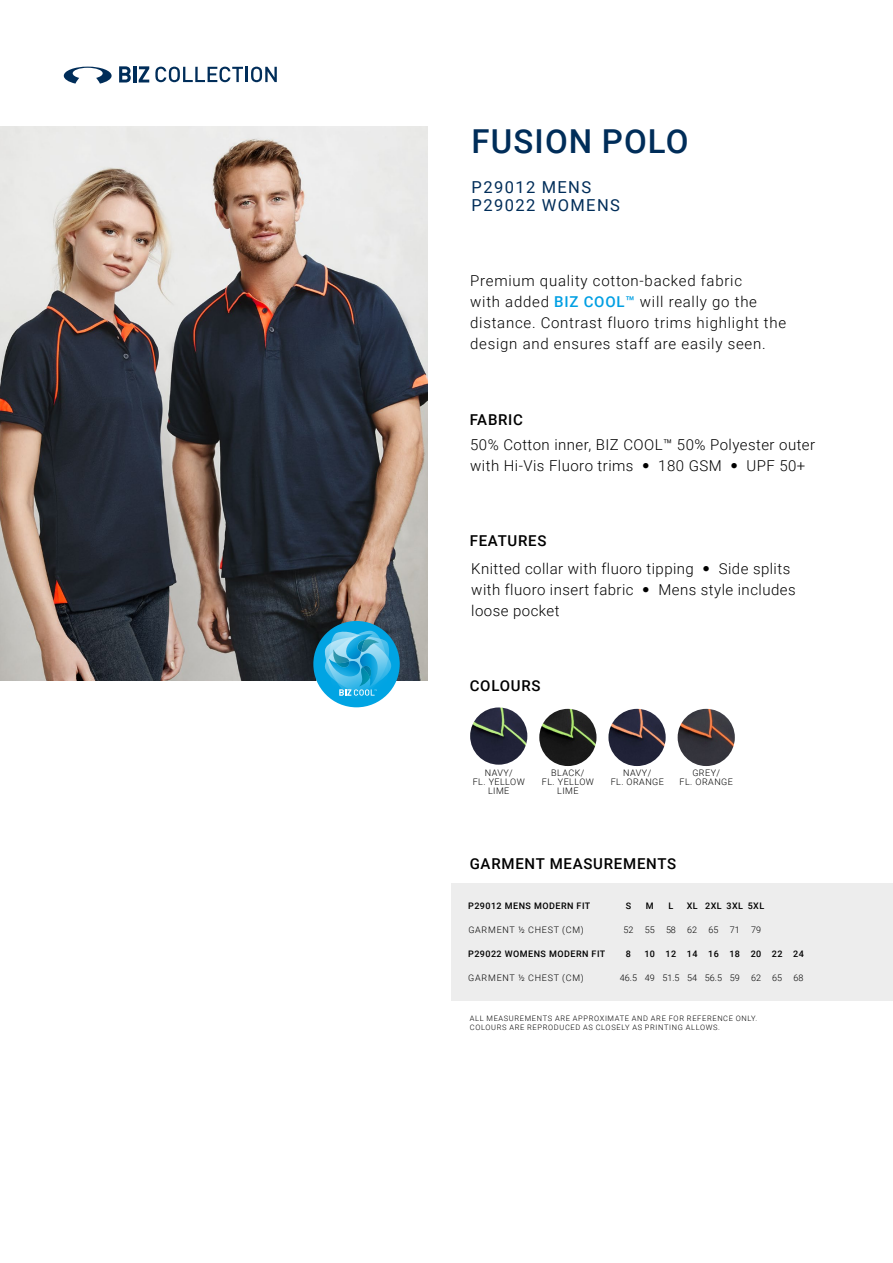
<style>
.page{position:relative;width:893px;height:1263px;background:#fff}
.page>*{position:absolute;margin:0;border:0;box-sizing:border-box;transform-origin:0 0}
.t1{font:500 33px "Roboto";letter-spacing:.035em;color:#002d59}
.t2{font:16.5px/18px "Roboto";letter-spacing:.085em;color:#002d59}
.t3{font:300 15px/21px "Roboto";letter-spacing:.03em;color:#000}
.t4{font:300 15px/21px "Roboto";letter-spacing:.05em;color:#000}
.t5{font:500 15px "Roboto";letter-spacing:.05em;color:#000}
.t6{font:300 9px/9px "Roboto";letter-spacing:.05em;color:#000;text-align:center}
.t7{font:500 9px "Roboto";letter-spacing:.05em;color:#000}
.t8{font:300 9px "Roboto";letter-spacing:.085em;color:#000}
.t9{font:300 9px "Roboto";color:#000}
.t10{font:300 7.5px/9px "Roboto";letter-spacing:.085em;color:#000}
.s1{font-weight:500;color:#009fe3}
.s2{font-family:"Helvetica Neue LT Std";font-weight:100;font-stretch:condensed}
</style>
<div class="page">
<img style="left:608px;top:709px;width:58px;height:57px;border-radius:29px">
<img style="left:470px;top:707px;width:57px;height:58px;border-radius:29px">
<img style="left:539px;top:709px;width:57px;height:57px;border-radius:29px">
<img style="left:0;top:126px;width:428px;height:554px">
<svg style="left:64px;top:67px;width:48px;height:17px"></svg>
<svg style="left:119px;top:66px;width:12px;height:16px"></svg>
<hr style="left:133px;top:66px;width:3px;height:16px;background:#002d59">
<svg style="left:139px;top:66px;width:10px;height:16px"></svg>
<svg style="left:155px;top:67px;width:122px;height:15px"></svg>
<div style="left:313px;top:621px;width:87px;height:86px;background:#00a4e3;border-radius:50%"></div>
<svg style="left:323px;top:626px;width:72px;height:74px"></svg>
<img style="left:332px;top:649px;width:17px;height:14px">
<img style="left:336px;top:661px;width:14px;height:6px">
<img style="left:678px;top:709px;width:57px;height:57px;border-radius:29px">
<div style="left:451px;top:883px;width:442px;height:117px;background:#ededed"></div>
<h1 class="t1" style="left:471px;top:118px;width:219px">FUSION POLO</h1>
<p class="t2" style="left:472px;top:177px;width:150px">P29012 MENS<br>P29022 WOMENS</p>
<p class="t4" style="left:470px;top:270px;width:318px">Premium quality cotton-backed fabric<br>with added <span class="s1">BIZ COOL™</span> will really go the distance. Contrast fluoro trims highlight the design and ensures staff are easily seen.</p>
<p class="t5" style="left:470px;top:409px;width:55px">FABRIC</p>
<p class="t3" style="left:470px;top:434px;width:346px">50% Cotton inner, BIZ COOL™ 50% Polyester outer with Hi-Vis Fluoro trims <span class="s2">•</span> 180 GSM <span class="s2">•</span> UPF 50+</p>
<p class="t5" style="left:470px;top:530px;width:78px">FEATURES</p>
<p class="t3" style="left:471px;top:557px;width:326px">Knitted collar with fluoro tipping <span class="s2">•</span> Side splits with fluoro insert fabric <span class="s2">•</span> Mens style includes loose pocket</p>
<p class="t5" style="left:470px;top:675px;width:72px">COLOURS</p>
<p class="t6" style="left:473px;top:768px;width:54px">NAVY/<br>FL. YELLOW<br>LIME</p>
<p class="t6" style="left:542px;top:768px;width:54px">BLACK/<br>FL. YELLOW<br>LIME</p>
<p class="t6" style="left:680px;top:768px;width:55px">GREY/<br>FL. ORANGE</p>
<p class="t6" style="left:611px;top:768px;width:55px">NAVY/<br>FL. ORANGE</p>
<p class="t5" style="left:470px;top:853px;width:208px">GARMENT MEASUREMENTS</p>
<p class="t7" style="left:468px;top:900px;width:124px">P29012 MENS MODERN FIT</p>
<p class="t7" style="left:626px;top:900px;width:7px">S</p>
<p class="t7" style="left:646px;top:900px;width:9px">M</p>
<p class="t7" style="left:668px;top:900px;width:6px">L</p>
<p class="t7" style="left:687px;top:900px;width:79px">XL 2XL 3XL 5XL</p>
<p class="t8" style="left:468px;top:923px;width:117px">GARMENT ½ CHEST (CM)</p>
<p class="t6" style="left:623px;top:925px;width:11px">52</p>
<p class="t6" style="left:645px;top:925px;width:11px">55</p>
<p class="t6" style="left:666px;top:925px;width:11px">58</p>
<p class="t6" style="left:687px;top:925px;width:11px">62</p>
<p class="t6" style="left:708px;top:925px;width:11px">65</p>
<p class="t6" style="left:730px;top:925px;width:11px">71</p>
<p class="t6" style="left:751px;top:925px;width:11px">79</p>
<p class="t7" style="left:468px;top:947px;width:139px">P29022 WOMENS MODERN FIT</p>
<p class="t7" style="left:626px;top:947px;width:7px">8</p>
<p class="t7" style="left:644px;top:947px;width:161px">10 12 14 16 18 20 22 24</p>
<p class="t8" style="left:468px;top:971px;width:117px">GARMENT ½ CHEST (CM)</p>
<p class="t9" style="left:620px;top:971px;width:121px">46.5 49 51.5 54 56.5 59</p>
<p class="t6" style="left:751px;top:972px;width:11px">62</p>
<p class="t6" style="left:772px;top:972px;width:11px">65</p>
<p class="t6" style="left:793px;top:972px;width:11px">68</p>
<p class="t10" style="left:470px;top:1013px;width:289px">ALL MEASUREMENTS ARE APPROXIMATE AND ARE FOR REFERENCE ONLY.<br>COLOURS ARE REPRODUCED AS CLOSELY AS PRINTING ALLOWS.</p>
</div>
